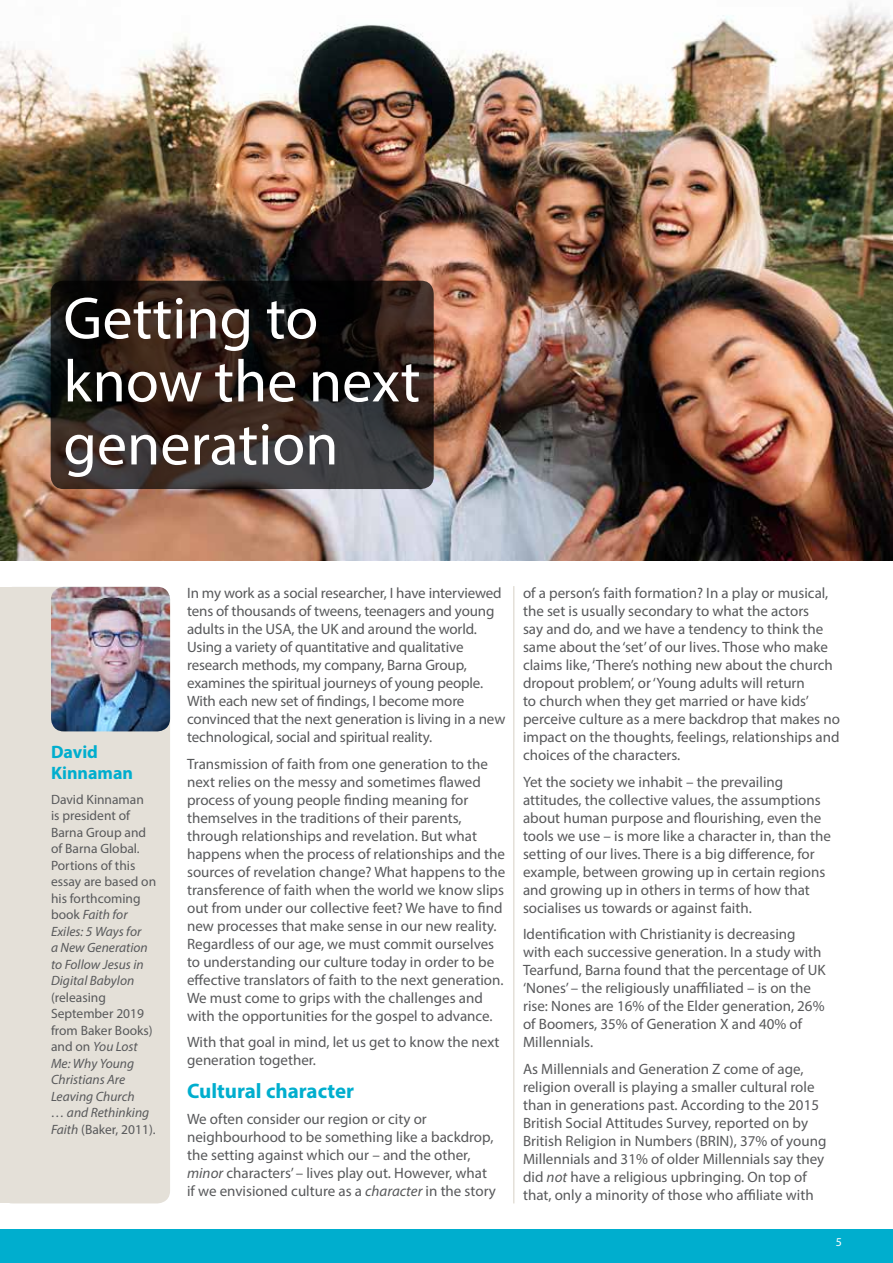
<style>
.page{position:relative;width:893px;height:1263px;background:#fff}
.page>*{position:absolute;margin:0;border:0;box-sizing:border-box;transform-origin:0 0}
.t1{font:60px/63px "Myriad Pro";color:#fff}
.t2{font:700 21px "Myriad Pro";color:#00aece}
.t3{font:700 18px/21px "Myriad Pro";color:#00aece}
.t4{font:15px/18px "Myriad Pro";color:#58595b}
.t5{font:13.5px/16.5px "Myriad Pro";color:#58595b}
.t6{font:italic 13.5px/16.5px "Myriad Pro";color:#58595b}
.t7{font:12px "Myriad Pro";color:#fff}
.s1{font-style:italic}
.s2{font-style:normal}
</style>
<div class="page">
<div style="left:0;top:1229px;width:893px;height:34px;background:#00aece"></div>
<div style="left:0;top:587px;width:170px;height:616px;background:#e4e0d8;border-radius:13px"></div>
<hr style="left:513px;top:586px;width:1px;height:617px;background:#e4e0d8">
<div style="left:0;top:587px;width:62px;height:616px;background:#e4e0d8"></div>
<img style="left:0;top:2px;width:893px;height:559px">
<svg style="left:51px;top:281px;width:383px;height:208px;background:#29201d"></svg>
<img style="left:51px;top:587px;width:119px;height:144px">
<h1 class="t1" style="left:63px;top:286px;width:358px">Getting to know the next generation</h1>
<p class="t3" style="left:51px;top:740px;width:84px">David<br>Kinnaman</p>
<p class="t5" style="left:51px;top:791px;width:107px">David Kinnaman<br>is president of<br>Barna Group and of Barna Global.<br>Portions of this essay are based on his forthcoming book <span class="s1">Faith for<br>Exiles: 5 Ways for<br>a New Generation to Follow Jesus in<br>Digital Babylon</span></p>
<p class="t6" style="left:51px;top:989px;width:106px"><span class="s2">(releasing<br>September 2019 from Baker Books) and on</span> You Lost<br>Me: Why Young<br>Christians Are<br>Leaving Church<br>… and Rethinking<br>Faith <span class="s2">(Baker, 2011).</span></p>
<p class="t4" style="left:187px;top:584px;width:320px">In my work as a social researcher, I have interviewed tens of thousands of tweens, teenagers and young adults in the USA, the UK and around the world.<br>Using a variety of quantitative and qualitative research methods, my company, Barna Group, examines the spiritual journeys of young people.<br>With each new set of findings, I become more convinced that the next generation is living in a new technological, social and spiritual reality.</p>
<p class="t4" style="left:187px;top:754px;width:320px">Transmission of faith from one generation to the next relies on the messy and sometimes flawed process of young people finding meaning for themselves in the traditions of their parents, through relationships and revelation. But what happens when the process of relationships and the sources of revelation change? What happens to the transference of faith when the world we know slips out from under our collective feet? We have to find new processes that make sense in our new reality.<br>Regardless of our age, we must commit ourselves to understanding our culture today in order to be effective translators of faith to the next generation.<br>We must come to grips with the challenges and with the opportunities for the gospel to advance.</p>
<p class="t4" style="left:187px;top:1033px;width:314px">With that goal in mind, let us get to know the next generation together.</p>
<h2 class="t2" style="left:187px;top:1077px;width:169px">Cultural character</h2>
<p class="t4" style="left:187px;top:1110px;width:310px">We often consider our region or city or neighbourhood to be something like a backdrop, the setting against which our – and the other, <span class="s1">minor</span> characters’ – lives play out. However, what if we envisioned culture as a <span class="s1">character</span> in the story</p>
<p class="t4" style="left:523px;top:584px;width:318px">of a person’s faith formation? In a play or musical, the set is usually secondary to what the actors<br>say and do, and we have a tendency to think the same about the ‘set’ of our lives. Those who make claims like, ‘There’s nothing new about the church dropout problem’, or ‘Young adults will return<br>to church when they get married or have kids’ perceive culture as a mere backdrop that makes no impact on the thoughts, feelings, relationships and choices of the characters.</p>
<p class="t4" style="left:523px;top:772px;width:309px">Yet the society we inhabit – the prevailing attitudes, the collective values, the assumptions about human purpose and flourishing, even the tools we use – is more like a character in, than the setting of our lives. There is a big difference, for example, between growing up in certain regions and growing up in others in terms of how that socialises us towards or against faith.</p>
<p class="t4" style="left:523px;top:925px;width:304px">Identification with Christianity is decreasing with each successive generation. In a study with Tearfund, Barna found that the percentage of UK ‘Nones’ – the religiously unaffiliated – is on the rise: Nones are 16% of the Elder generation, 26% of Boomers, 35% of Generation X and 40% of Millennials.</p>
<p class="t4" style="left:523px;top:1059px;width:305px">As Millennials and Generation Z come of age, religion overall is playing a smaller cultural role than in generations past. According to the 2015<br>British Social Attitudes Survey, reported on by British Religion in Numbers (BRIN), 37% of young Millennials and 31% of older Millennials say they did <span class="s1">not</span> have a religious upbringing. On top of that, only a minority of those who affiliate with</p>
<p class="t7" style="left:836px;top:1235px;width:8px">5</p>
</div>
